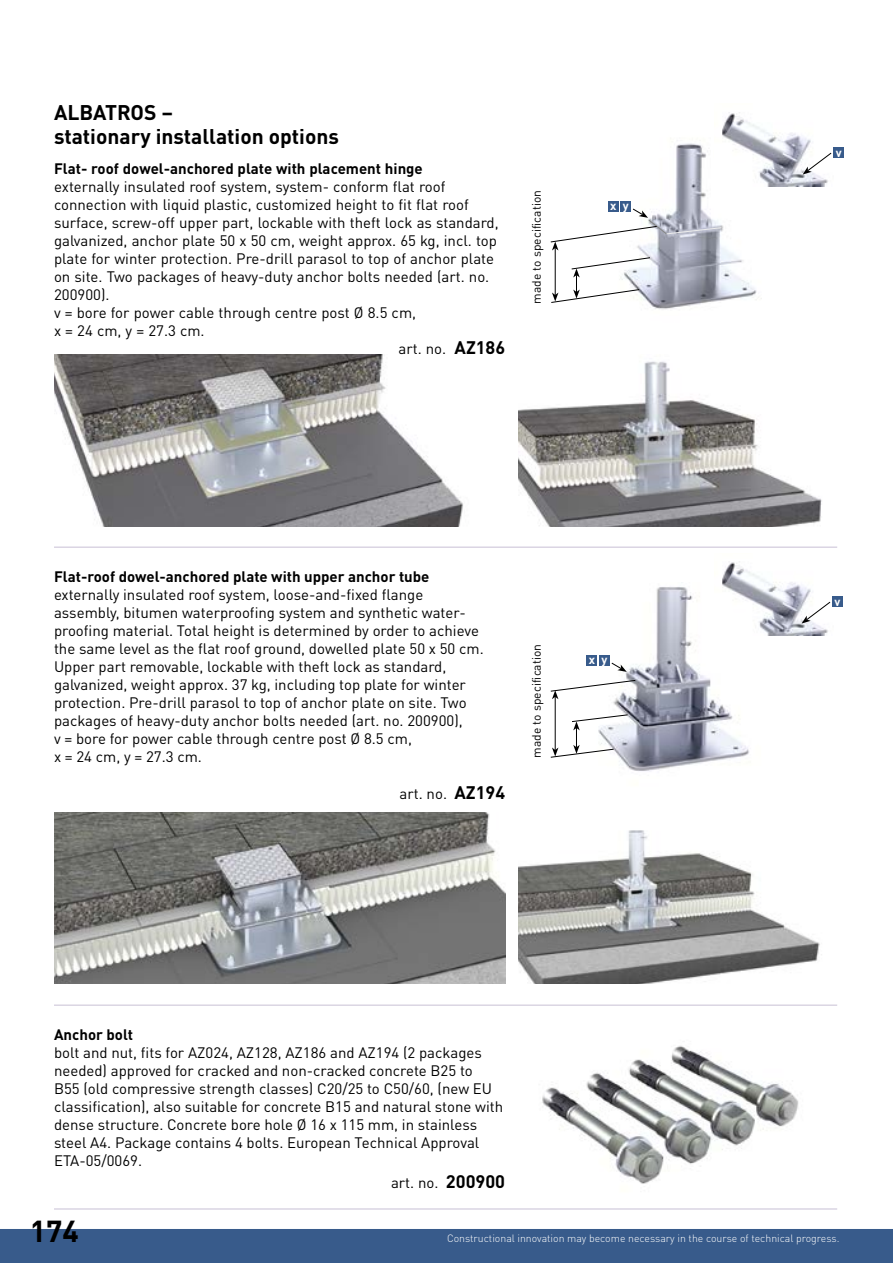
<style>
.page{position:relative;width:893px;height:1263px;background:#fff}
.page>*{position:absolute;margin:0;border:0;box-sizing:border-box;transform-origin:0 0}
.t1{font:700 30px "DINOT";color:#000}
.t2{font:700 21px "DINOT";color:#000}
.t3{font:15px/18px "DINOT";color:#000}
.t4{font:700 15px "DINOT";color:#000}
.t5{font:12px "DINOT";color:#000}
.t6{font:700 12px "DINOT";color:#fff}
.t7{font:300 10.5px "DINOT";color:#fff}
.s1{font-weight:700;font-size:18px}
</style>
<div class="page">
<img style="left:542px;top:1045px;width:257px;height:139px">
<img style="left:519px;top:361px;width:303px;height:165px">
<img style="left:54px;top:355px;width:409px;height:171px">
<img style="left:552px;top:143px;width:273px;height:167px">
<hr style="left:555px;top:248px;width:1px;height:47px;background:#000">
<svg style="left:551px;top:257px;width:99px;height:46px"></svg>
<img style="left:554px;top:587px;width:195px;height:184px">
<hr style="left:555px;top:697px;width:1px;height:53px;background:#000">
<svg style="left:550px;top:714px;width:78px;height:44px"></svg>
<svg style="left:550px;top:680px;width:86px;height:19px"></svg>
<img style="left:714px;top:561px;width:119px;height:75px">
<img style="left:714px;top:112px;width:117px;height:74px">
<img style="left:519px;top:830px;width:303px;height:153px">
<img style="left:54px;top:812px;width:451px;height:171px">
<svg style="left:550px;top:208px;width:172px;height:42px"></svg>
<svg style="left:611px;top:662px;width:16px;height:10px"></svg>
<div style="left:620px;top:202px;width:11px;height:10px;background:#385b8b"></div>
<div style="left:599px;top:656px;width:11px;height:10px;background:#385b8b"></div>
<div style="left:608px;top:202px;width:10px;height:10px;background:#385b8b"></div>
<div style="left:587px;top:656px;width:10px;height:10px;background:#385b8b"></div>
<hr style="left:54px;top:1208px;width:783px;height:1px;background:#c8c0d5">
<hr style="left:54px;top:1005px;width:783px;height:1px;background:#c8c0d5">
<hr style="left:54px;top:547px;width:783px;height:1px;background:#c8c0d5">
<div style="left:833px;top:148px;width:11px;height:10px;background:#385b8b"></div>
<svg style="left:803px;top:153px;width:29px;height:22px"></svg>
<div style="left:832px;top:597px;width:11px;height:10px;background:#385b8b"></div>
<svg style="left:801px;top:602px;width:30px;height:22px"></svg>
<div style="left:0;top:1229px;width:893px;height:34px;background:#385b8b"></div>
<p class="t2" style="left:54px;top:96px;width:121px">ALBATROS –</p>
<p class="t2" style="left:54px;top:120px;width:286px">stationary installation options</p>
<p class="t4" style="left:54px;top:157px;width:370px">Flat- roof dowel-anchored plate with placement hinge</p>
<p class="t3" style="left:54px;top:177px;width:446px">externally insulated roof system, system- conform flat roof connection with liquid plastic, customized height to fit flat roof surface, screw-off upper part, lockable with theft lock as standard, galvanized, anchor plate 50 x 50 cm, weight approx. 65 kg, incl. top plate for winter protection. Pre-drill parasol to top of anchor plate on site. Two packages of heavy-duty anchor bolts needed (art. no.<br>200900).</p>
<p class="t3" style="left:54px;top:303px;width:364px">v = bore for power cable through centre post Ø 8.5 cm,</p>
<p class="t3" style="left:54px;top:321px;width:152px">x = 24 cm, y = 27.3 cm.</p>
<p class="t3" style="left:398px;top:339px;width:108px">art. no. <span class="s1">AZ186</span></p>
<p class="t5" style="left:527px;top:304px;width:115px;rotate:-90deg">made to specification</p>
<p class="t6" style="left:610px;top:196px;width:8px">x</p>
<p class="t6" style="left:623px;top:196px;width:7px">y</p>
<p class="t4" style="left:54px;top:565px;width:377px">Flat-roof dowel-anchored plate with upper anchor tube</p>
<p class="t3" style="left:54px;top:585px;width:431px">externally insulated roof system, loose-and-fixed flange assembly, bitumen waterproofing system and synthetic water&shy;proofing material. Total height is determined by order to achieve the same level as the flat roof ground, dowelled plate 50 x 50 cm.<br>Upper part removable, lockable with theft lock as standard, galvanized, weight approx. 37 kg, including top plate for winter protection. Pre-drill parasol to top of anchor plate on site. Two packages of heavy-duty anchor bolts needed (art. no. 200900),</p>
<p class="t3" style="left:54px;top:729px;width:359px">v = bore for power cable through centre post Ø 8.5 cm,</p>
<p class="t3" style="left:54px;top:747px;width:149px">x = 24 cm, y = 27.3 cm.</p>
<p class="t3" style="left:400px;top:783px;width:107px">art. no. <span class="s1">AZ194</span></p>
<p class="t5" style="left:527px;top:758px;width:115px;rotate:-90deg">made to specification</p>
<p class="t6" style="left:589px;top:650px;width:8px">x</p>
<p class="t6" style="left:601px;top:650px;width:7px">y</p>
<p class="t4" style="left:54px;top:1023px;width:81px">Anchor bolt</p>
<p class="t3" style="left:54px;top:1043px;width:451px">bolt and nut, fits for AZ024, AZ128, AZ186 and AZ194 (2 packages needed) approved for cracked and non-cracked concrete B25 to<br>B55 (old compressive strength classes) C20/25 to C50/60, (new EU classification), also suitable for concrete B15 and natural stone with dense structure. Concrete bore hole Ø 16 x 115 mm, in stainless steel A4. Package contains 4 bolts. European Technical Approval ETA-05/0069.</p>
<p class="t3" style="left:391px;top:1172px;width:116px">art. no. <span class="s1">200900</span></p>
<p class="t6" style="left:836px;top:143px;width:7px">v</p>
<p class="t6" style="left:835px;top:592px;width:7px">v</p>
<h1 class="t1" style="left:30px;top:1208px;width:50px">174</h1>
<p class="t7" style="left:447px;top:1230px;width:394px">Constructional innovation may become necessary in the course of technical progress.</p>
</div>
